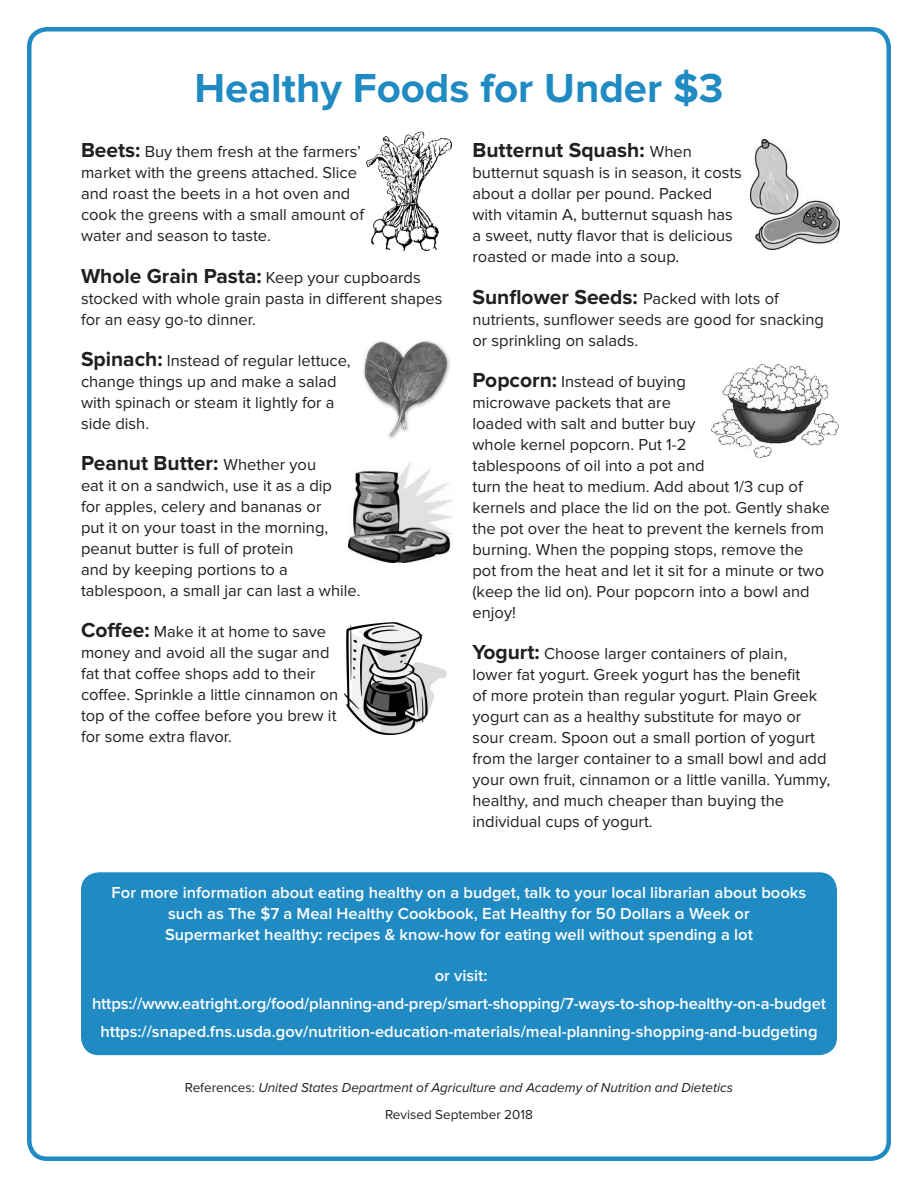
<style>
.page{position:relative;width:918px;height:1188px;background:#fff}
.page>*{position:absolute;margin:0;border:0;box-sizing:border-box;transform-origin:0 0}
.t1{font:700 42px "Proxima Nova";color:#208ac3}
.body_text{font:700 21px "Proxima Nova";color:#231f20}
.body_text-2{font:16.5px/21px "Proxima Nova";color:#231f20}
.body_text-3{font:600 16.5px/21px "Proxima Nova";color:#fff;text-align:center}
.body_text-4{font:italic 13.5px "Proxima Nova";color:#231f20}
.body_text-5{font:13.5px "Proxima Nova";color:#231f20}
.s1{font-weight:700;font-size:21px}
.s2{font-weight:400;font-size:16.5px}
.s3{font-style:normal}
</style>
<div class="page">
<img style="left:366px;top:132px;width:85px;height:119px">
<img style="left:363px;top:340px;width:87px;height:99px">
<img style="left:712px;top:364px;width:127px;height:94px">
<img style="left:751px;top:140px;width:89px;height:110px">
<img style="left:345px;top:622px;width:102px;height:112px">
<img style="left:348px;top:462px;width:105px;height:101px">
<div style="left:81px;top:872px;width:756px;height:183px;background:#208ac3;border-radius:18px"></div>
<div style="left:27px;top:27px;width:864px;height:1134px;border:4px solid #208ac3;border-radius:18px"></div>
<p class="t1" style="left:194px;top:69px;width:531px">Healthy Foods for Under $3</p>
<p class="body_text-2" style="left:81px;top:142px;width:285px"><span class="s1">Beets:</span> Buy them fresh at the farmers’ market with the greens attached. Slice and roast the beets in a hot oven and cook the greens with a small amount of water and season to taste.</p>
<p class="body_text-2" style="left:81px;top:267px;width:363px"><span class="s1">Whole Grain Pasta:</span> Keep your cupboards stocked with whole grain pasta in different shapes for an easy go-to dinner.</p>
<p class="body_text-2" style="left:81px;top:350px;width:271px"><span class="s1">Spinach:</span> Instead of regular lettuce, change things up and make a salad with spinach or steam it lightly for a side dish.</p>
<p class="body_text" style="left:81px;top:454px;width:237px">Peanut Butter: <span class="s2">Whether you</span></p>
<p class="body_text-2" style="left:81px;top:475px;width:281px">eat it on a sandwich, use it as a dip<br>for apples, celery and bananas or<br>put it on your toast in the morning, peanut butter is full of protein<br>and by keeping portions to a tablespoon, a small jar can last a while.</p>
<p class="body_text-2" style="left:81px;top:622px;width:259px"><span class="s1">Coffee:</span> Make it at home to save money and avoid all the sugar and fat that coffee shops add to their coffee. Sprinkle a little cinnamon on top of the coffee before you brew it for some extra flavor.</p>
<p class="body_text" style="left:472px;top:141px;width:221px">Butternut Squash: <span class="s2">When</span></p>
<p class="body_text-2" style="left:472px;top:163px;width:271px">butternut squash is in season, it costs about a dollar per pound. Packed with vitamin A, butternut squash has a sweet, nutty flavor that is delicious roasted or made into a soup.</p>
<p class="body_text-2" style="left:472px;top:288px;width:353px"><span class="s1">Sunflower Seeds:</span> Packed with lots of nutrients, sunflower seeds are good for snacking or sprinkling on salads.</p>
<p class="body_text-2" style="left:472px;top:371px;width:359px"><span class="s1">Popcorn:</span> Instead of buying<br>microwave packets that are<br>loaded with salt and butter buy<br>whole kernel popcorn. Put 1-2<br>tablespoons of oil into a pot and<br>turn the heat to medium. Add about 1/3 cup of kernels and place the lid on the pot. Gently shake the pot over the heat to prevent the kernels from burning. When the popping stops, remove the pot from the heat and let it sit for a minute or two (keep the lid on). Pour popcorn into a bowl and enjoy!</p>
<p class="body_text-2" style="left:472px;top:643px;width:359px"><span class="s1">Yogurt:</span> Choose larger containers of plain, lower fat yogurt. Greek yogurt has the benefit<br>of more protein than regular yogurt. Plain Greek yogurt can as a healthy substitute for mayo or sour cream. Spoon out a small portion of yogurt from the larger container to a small bowl and add your own fruit, cinnamon or a little vanilla. Yummy, healthy, and much cheaper than buying the individual cups of yogurt.</p>
<p class="body_text-3" style="left:112px;top:883px;width:696px">For more information about eating healthy on a budget, talk to your local librarian about books such as The $7 a Meal Healthy Cookbook, Eat Healthy for 50 Dollars a Week or<br>Supermarket healthy: recipes &amp; know-how for eating well without spending a lot</p>
<p class="body_text-3" style="left:435px;top:966px;width:54px">or visit:</p>
<p class="body_text-3" style="left:92px;top:994px;width:736px">https://www.eatright.org/food/planning-and-prep/smart-shopping/7-ways-to-shop-healthy-on-a-budget</p>
<p class="body_text-3" style="left:100px;top:1022px;width:719px">https://snaped.fns.usda.gov/nutrition-education-materials/meal-planning-shopping-and-budgeting</p>
<p class="body_text-4" style="left:185px;top:1081px;width:550px"><span class="s3">References:</span> United States Department of Agriculture and Academy of Nutrition and Dietetics</p>
<p class="body_text-5" style="left:385px;top:1107px;width:149px">Revised September 2018</p>
</div>
